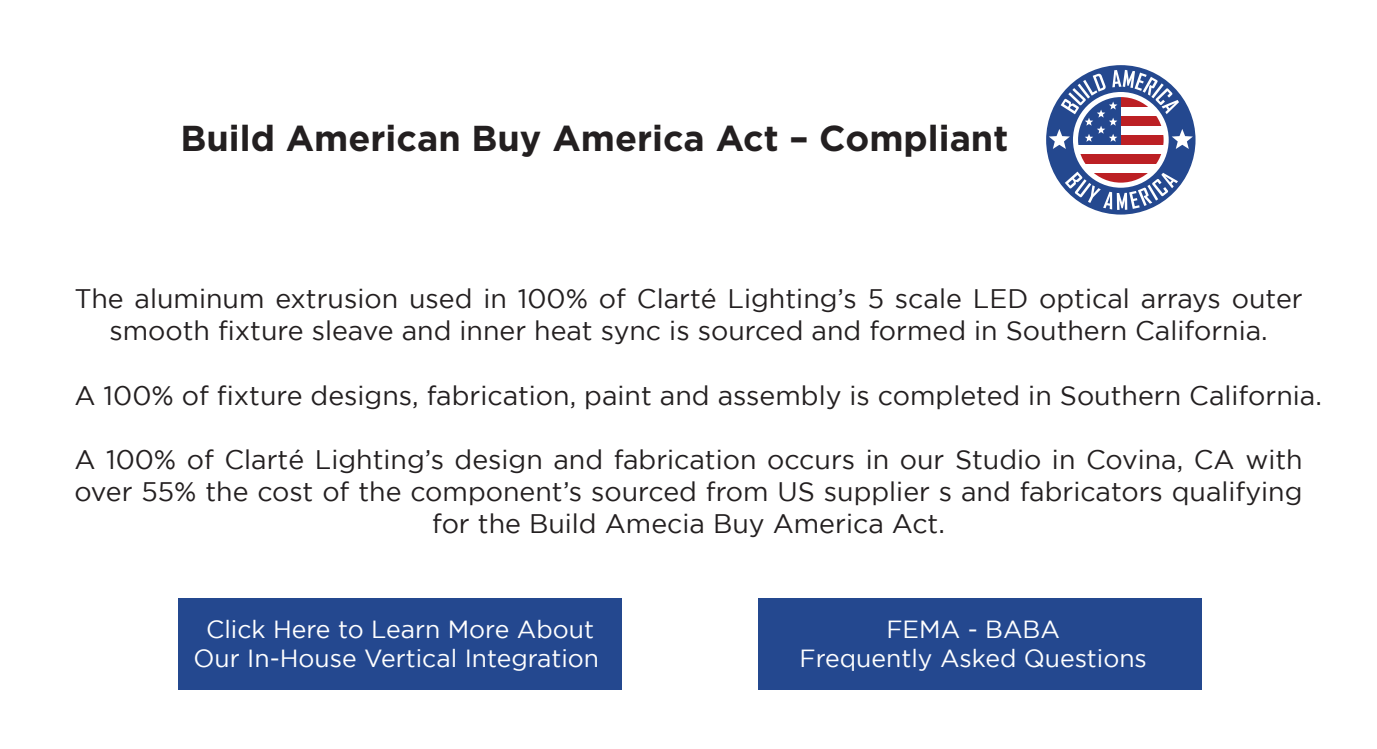
<style>
.page{position:relative;width:1377px;height:749px;background:#fff}
.page>*{position:absolute;margin:0;border:0;box-sizing:border-box;transform-origin:0 0}
.t1{font:700 36px "Gotham";color:#231f20}
.t2{font:26.78px/32.2px "Gotham";color:#231f20;text-align:center}
.t3{font:24.75px/29.7px "Gotham";color:#fff;text-align:center}
</style>
<div class="page">
<div style="left:758px;top:598px;width:444px;height:92px;background:#24488f"></div>
<div style="left:178px;top:598px;width:444px;height:92px;background:#24488f"></div>
<div style="left:1046px;top:65px;width:150px;height:150px;background:#24488f;border-radius:50%"></div>
<svg style="left:1065px;top:172px;width:113px;height:38px"></svg>
<div style="left:1073px;top:92px;width:96px;height:96px;background:#fff;border-radius:50%"></div>
<svg style="left:1078px;top:173px;width:86px;height:10px"></svg>
<div style="left:1078px;top:154px;width:86px;height:10px;background:#bc2024"></div>
<svg style="left:1049px;top:70px;width:144px;height:79px"></svg>
<h1 class="t1" style="left:181px;top:115px;width:829px">Build American Buy America Act – Compliant</h1>
<p class="t2" style="left:74px;top:282px;width:1230px">The aluminum extrusion used in 100% of Clarté Lighting’s 5 scale LED optical arrays outer smooth fixture sleave and inner heat sync is sourced and formed in Southern California.</p>
<p class="t2" style="left:74px;top:379px;width:1249px">A 100% of fixture designs, fabrication, paint and assembly is completed in Southern California.</p>
<p class="t2" style="left:74px;top:443px;width:1230px">A 100% of Clarté Lighting’s design and fabrication occurs in our Studio in Covina, CA with over 55% the cost of the component’s sourced from US supplier s and fabricators qualifying for the Build Amecia Buy America Act.</p>
<p class="t3" style="left:194px;top:614px;width:407px">Click Here to Learn More About<br>Our In-House Vertical Integration</p>
<p class="t3" style="left:800px;top:613px;width:349px">FEMA - BABA<br>Frequently Asked Questions</p>
</div>
